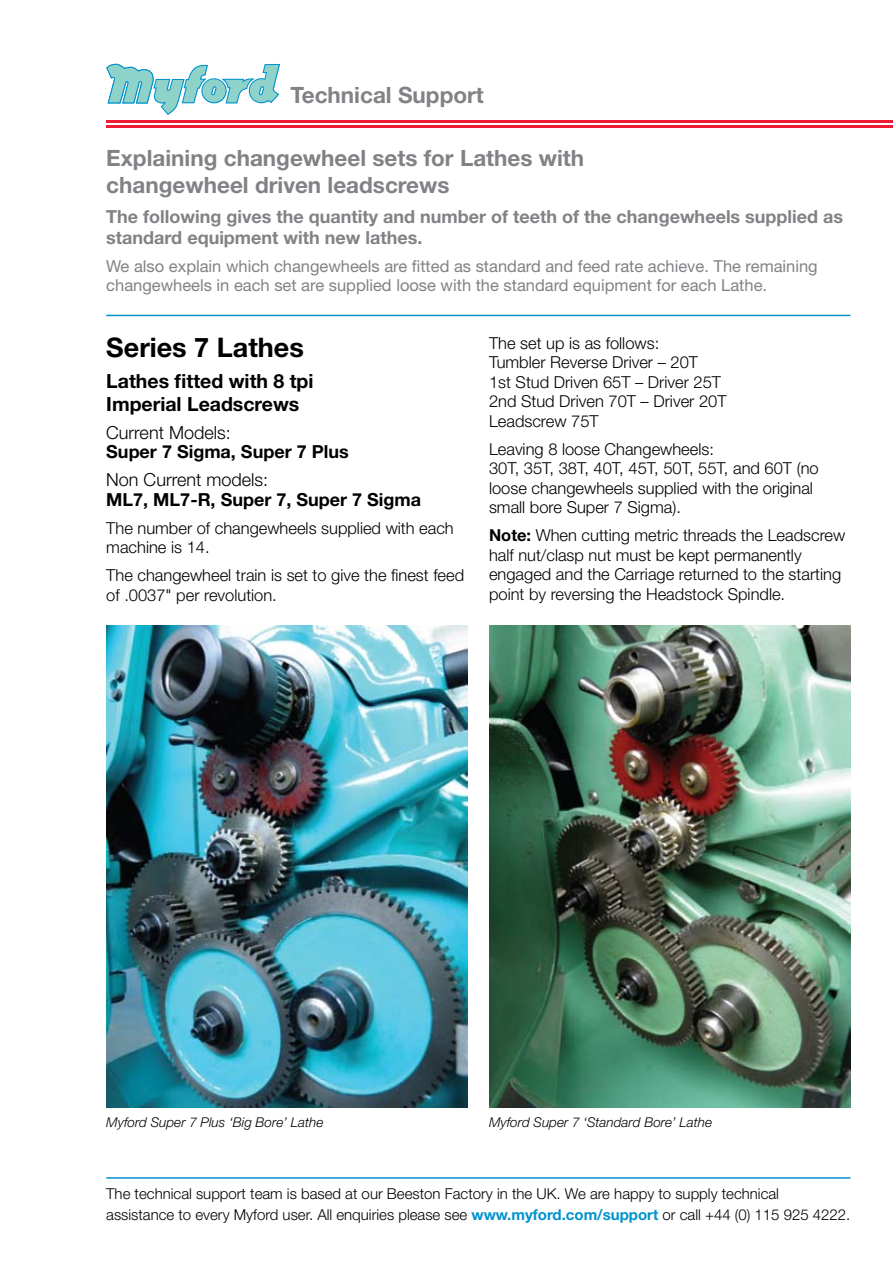
<style>
.page{position:relative;width:893px;height:1263px;background:#fff}
.page>*{position:absolute;margin:0;border:0;box-sizing:border-box;transform-origin:0 0}
.t1{font:700 27px "Helvetica Neue";color:#000}
.t2{font:700 22.5px/27px "Helvetica Neue";color:#808285}
.t3{font:700 19.5px/22.5px "Helvetica Neue";color:#000}
.t4{font:700 18px/21px "Helvetica Neue";color:#808285}
.t5{font:700 18px "Helvetica Neue";color:#000}
.t6{font:300 18px "Helvetica Neue";color:#000}
.t7{font:300 16.5px/19.5px "Helvetica Neue";color:#000}
.t8{font:16.5px/19.5px "Helvetica Neue";color:#808285}
.t9{font:300 15px/21px "Helvetica Neue";color:#000}
.t10{font:italic 300 13.5px "Helvetica Neue";color:#000}
.s1{font-weight:700}
.s2{font-weight:700;color:#0092cf}
</style>
<div class="page">
<hr style="left:106px;top:120px;width:787px;height:2px;background:#ed1b34">
<hr style="left:106px;top:125px;width:787px;height:2px;background:#ed1b34">
<svg style="left:106px;top:64px;width:174px;height:51px"></svg>
<hr style="left:106px;top:1177px;width:744px;height:2px;background:#0092cf">
<hr style="left:106px;top:315px;width:744px;height:1px;background:#0092cf">
<img style="left:106px;top:626px;width:362px;height:482px">
<img style="left:489px;top:626px;width:361px;height:482px">
<h2 class="t2" style="left:291px;top:81px;width:195px">Technical Support</h2>
<h2 class="t2" style="left:106px;top:144px;width:479px">Explaining changewheel sets for Lathes with changewheel driven leadscrews</h2>
<p class="t4" style="left:106px;top:206px;width:738px">The following gives the quantity and number of teeth of the changewheels supplied as standard equipment with new lathes.</p>
<p class="t8" style="left:106px;top:256px;width:713px">We also explain which changewheels are fitted as standard and feed rate achieve. The remaining changewheels in each set are supplied loose with the standard equipment for each Lathe.</p>
<h1 class="t1" style="left:106px;top:331px;width:199px">Series 7 Lathes</h1>
<p class="t3" style="left:106px;top:369px;width:209px">Lathes fitted with 8 tpi<br>Imperial Leadscrews</p>
<p class="t6" style="left:106px;top:421px;width:126px">Current Models:</p>
<p class="t5" style="left:106px;top:440px;width:244px">Super 7 Sigma, Super 7 Plus</p>
<p class="t6" style="left:106px;top:469px;width:163px">Non Current models:</p>
<p class="t5" style="left:106px;top:488px;width:316px">ML7, ML7-R, Super 7, Super 7 Sigma</p>
<p class="t7" style="left:106px;top:518px;width:349px">The number of changewheels supplied with each machine is 14.</p>
<p class="t7" style="left:106px;top:565px;width:359px">The changewheel train is set to give the finest feed of .0037" per revolution.</p>
<p class="t7" style="left:489px;top:333px;width:239px">The set up is as follows:<br>Tumbler Reverse Driver – 20T<br>1st Stud Driven 65T – Driver 25T<br>2nd Stud Driven 70T – Driver 20T<br>Leadscrew 75T</p>
<p class="t7" style="left:489px;top:439px;width:331px">Leaving 8 loose Changewheels:<br>30T, 35T, 38T, 40T, 45T, 50T, 55T, and 60T (no loose changewheels supplied with the original small bore Super 7 Sigma).</p>
<p class="t7" style="left:489px;top:525px;width:358px"><span class="s1">Note:</span> When cutting metric threads the Leadscrew half nut/clasp nut must be kept permanently engaged and the Carriage returned to the starting point by reversing the Headstock Spindle.</p>
<p class="t10" style="left:106px;top:1114px;width:219px">Myford Super 7 Plus ‘Big Bore’ Lathe</p>
<p class="t10" style="left:489px;top:1114px;width:225px">Myford Super 7 ‘Standard Bore’ Lathe</p>
<p class="t9" style="left:106px;top:1183px;width:746px">The technical support team is based at our Beeston Factory in the UK. We are happy to supply technical assistance to every Myford user. All enquiries please see <span class="s2">www.myford.com/support</span> or call +44 (0) 115 925 4222.</p>
</div>
